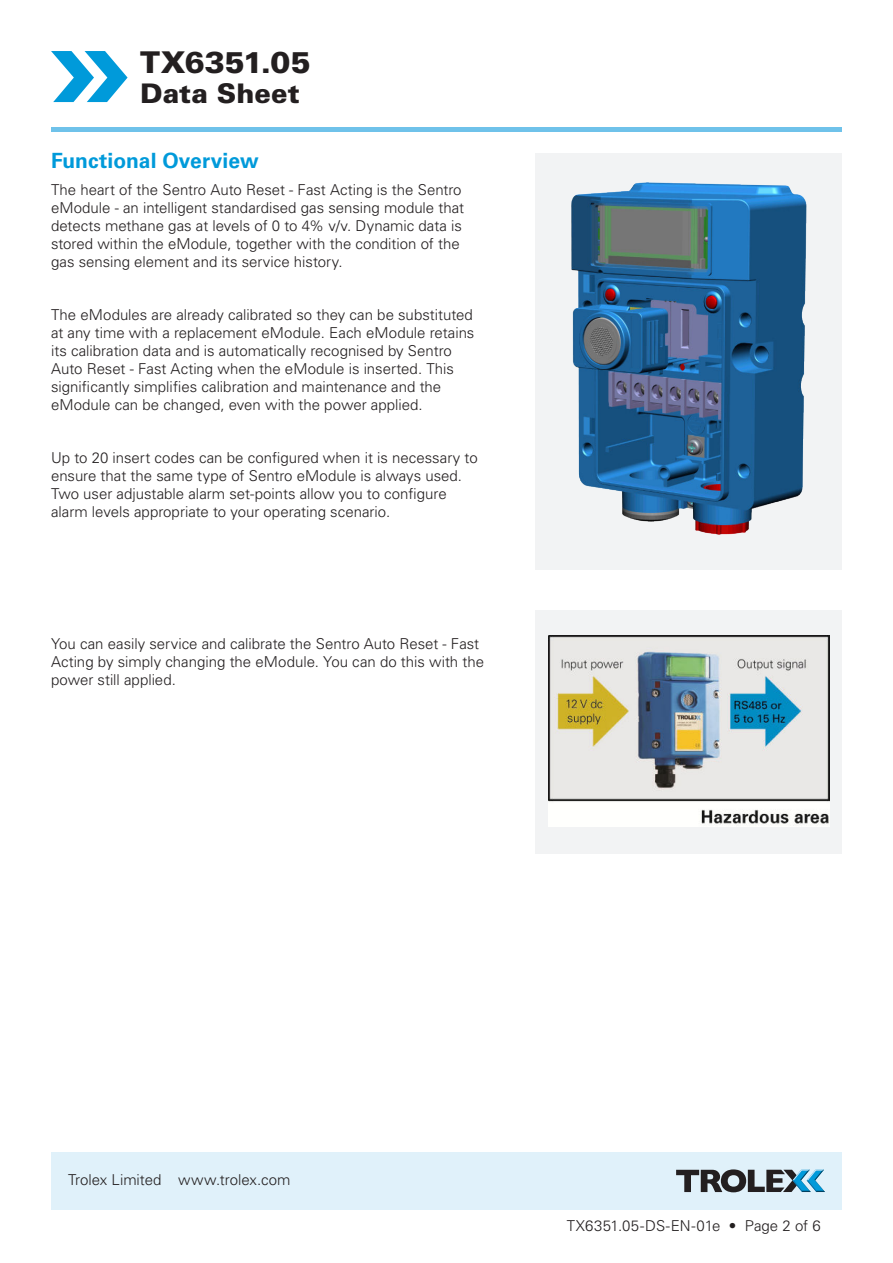
<style>
.page{position:relative;width:893px;height:1263px;background:#fff}
.page>*{position:absolute;margin:0;border:0;box-sizing:border-box;transform-origin:0 0}
.t1{font:900 30px "Univers LT Std";color:#231f20}
.t2{font:900 27px "Univers LT Std";color:#231f20}
.t3{font:700 21px "Univers LT Std";color:#009ada}
.t4{font:300 15px/18px "Univers LT Std";color:#231f20}
</style>
<div class="page">
<div style="left:536px;top:153px;width:306px;height:417px;background:#f2f3f4"></div>
<div style="left:51px;top:1152px;width:791px;height:58px;background:#e0f1fa"></div>
<svg style="left:676px;top:1169px;width:149px;height:23px"></svg>
<svg style="left:51px;top:51px;width:77px;height:51px"></svg>
<hr style="left:51px;top:128px;width:791px;height:4px;background:#6fc2ea">
<img style="left:571px;top:182px;width:236px;height:353px">
<div style="left:536px;top:610px;width:306px;height:244px;background:#f2f3f4"></div>
<img style="left:549px;top:635px;width:280px;height:191px">
<h1 class="t1" style="left:140px;top:45px;width:172px">TX6351.05</h1>
<h2 class="t2" style="left:140px;top:78px;width:161px">Data Sheet</h2>
<h3 class="t3" style="left:51px;top:153px;width:209px">Functional Overview</h3>
<p class="t4" style="left:51px;top:182px;width:415px">The heart of the Sentro Auto Reset - Fast Acting is the Sentro eModule - an intelligent standardised gas sensing module that detects methane gas at levels of 0 to 4% v/v. Dynamic data is stored within the eModule, together with the condition of the gas sensing element and its service history.</p>
<p class="t4" style="left:51px;top:307px;width:425px">The eModules are already calibrated so they can be substituted at any time with a replacement eModule. Each eModule retains its calibration data and is automatically recognised by Sentro Auto Reset - Fast Acting when the eModule is inserted. This significantly simplifies calibration and maintenance and the eModule can be changed, even with the power applied.</p>
<p class="t4" style="left:51px;top:450px;width:428px">Up to 20 insert codes can be configured when it is necessary to ensure that the same type of Sentro eModule is always used.<br>Two user adjustable alarm set-points allow you to configure alarm levels appropriate to your operating scenario.</p>
<p class="t4" style="left:51px;top:636px;width:435px">You can easily service and calibrate the Sentro Auto Reset - Fast<br>Acting by simply changing the eModule. You can do this with the power still applied.</p>
<p class="t4" style="left:68px;top:1171px;width:224px">Trolex Limited www.trolex.com</p>
<p class="t4" style="left:567px;top:1218px;width:255px">TX6351.05-DS-EN-01e • Page 2 of 6</p>
</div>
